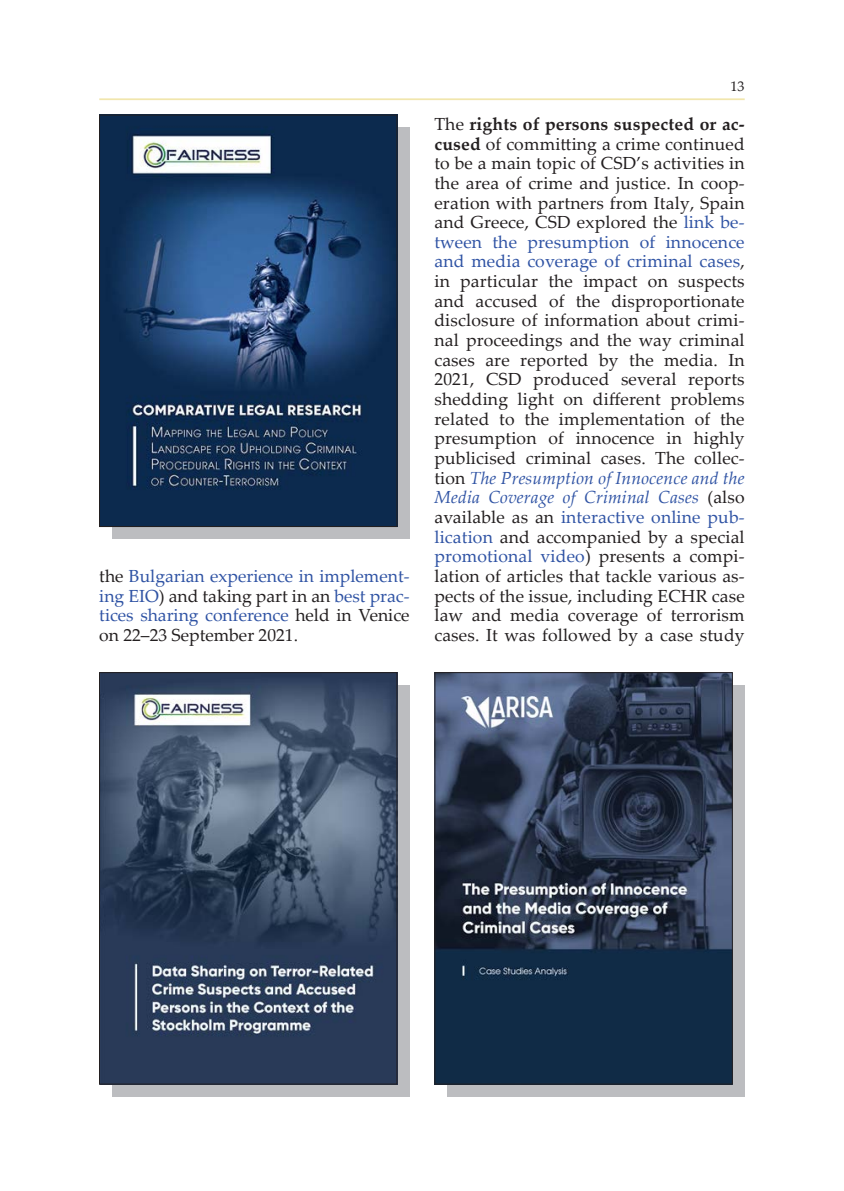
<style>
.page{position:relative;width:844px;height:1191px;background:#fff}
.page>*{position:absolute;margin:0;border:0;box-sizing:border-box;transform-origin:0 0}
.t1{font:17.5px/19.6px "Palatino Linotype";letter-spacing:.01em;color:#231f20;text-align:justify}
.t2{font:17.5px/19.6px "Palatino Linotype";color:#2f53a4;text-align:justify}
.t3{font:14px "Palatino Linotype";color:#231f20}
.s1{color:#231f20}
.s2{font-weight:700}
.s3{color:#2f53a4}
.s4{font-style:italic;color:#2f53a4}
</style>
<div class="page">
<hr style="left:99px;top:98px;width:645px;height:2px;background:#f1e6ad">
<div style="left:112px;top:127px;width:297px;height:412px;background:#bcbdc0"></div>
<img style="left:101px;top:117px;width:294px;height:408px">
<div style="left:99px;top:115px;width:298px;height:412px;border:1px solid #231f20"></div>
<div style="left:112px;top:685px;width:297px;height:411px;background:#bcbdc0"></div>
<img style="left:101px;top:674px;width:294px;height:408px">
<div style="left:99px;top:672px;width:298px;height:412px;border:1px solid #231f20"></div>
<div style="left:447px;top:685px;width:297px;height:411px;background:#bcbdc0"></div>
<img style="left:436px;top:674px;width:294px;height:408px">
<div style="left:434px;top:672px;width:298px;height:412px;border:1px solid #231f20"></div>
<p class="t2" style="left:99px;top:565px;width:312px"><span class="s1">the</span> Bulgarian experience in implement&shy;ing EIO<span class="s1">) and taking part in an</span> best prac&shy;tices sharing conference <span class="s1">held in Venice on 22–23 September 2021.</span></p>
<p class="t3" style="left:730px;top:77px;width:15px">13</p>
<p class="t1" style="left:434px;top:113px;width:312px">The <span class="s2">rights of persons suspected or ac&shy;cused</span> of committing a crime continued to be a main topic of CSD’s activities in the area of crime and justice. In coop&shy;eration with partners from Italy, Spain and Greece, CSD explored the <span class="s3">link be&shy;tween the presumption of innocence and media coverage of criminal cases</span>, in particular the impact on suspects and accused of the disproportionate disclosure of information about crimi&shy;nal proceedings and the way criminal cases are reported by the media. In 2021, CSD produced several reports shedding light on different problems related to the implementation of the presumption of innocence in highly publicised criminal cases. The collec&shy;tion <span class="s4">The Presumption of Innocence and the Media Coverage of Criminal Cases</span> (also available as an <span class="s3">interactive online pub&shy;lication</span> and accompanied by a special <span class="s3">promotional video</span>) presents a compi&shy;lation of articles that tackle various as&shy;pects of the issue, including ECHR case law and media coverage of terrorism cases. It was followed by a case study</p>
</div>
